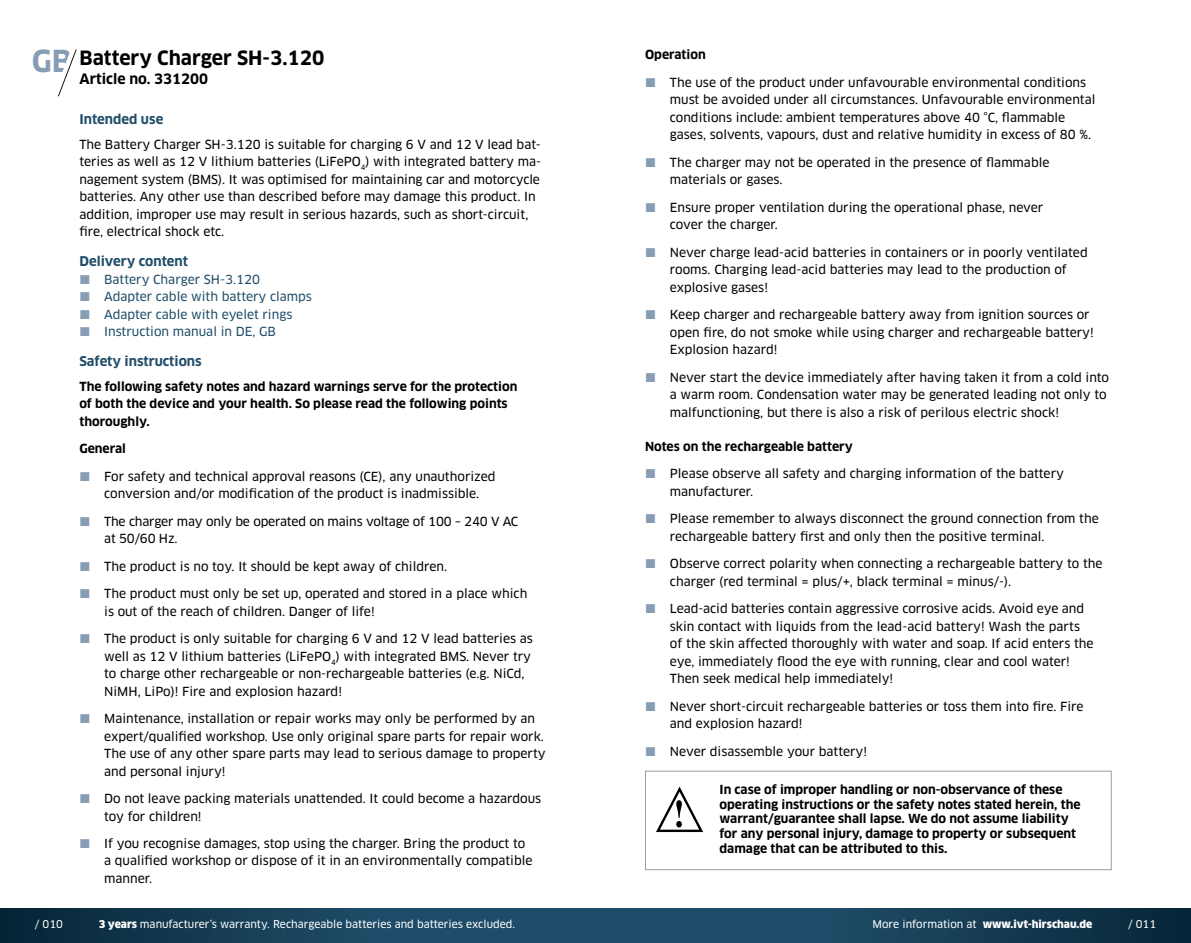
<style>
.page{position:relative;width:1191px;height:943px;background:#fff}
.page>*{position:absolute;margin:0;border:0;box-sizing:border-box;transform-origin:0 0}
.t1{font:700 29.57px "Clan OT";color:#869db4}
.t2{font:700 19.25px "Clan OT";color:#000}
.t3{font:700 14px "Clan OT";color:#000}
.t4{font:700 13.12px "Clan OT";color:#204d69}
.t5{font:12.25px/17.5px "Clan OT News";color:#000}
.t6{font:700 12.25px/14.7px "Clan OT";color:#000}
.t7{font:12.25px/17.5px "Clan OT News";color:#204d69}
.t8{font:10.5px "Clan OT News";color:#fff}
.t9{font:900 10.5px "Clan OT";color:#fff}
.t10{font:10.5px "Clan Pro News";color:#fff}
.s1{font-family:"Clan OT";font-weight:900}
.s2{font-family:"Clan OT News";font-weight:400}
</style>
<div class="page">
<svg style="left:58px;top:49px;width:19px;height:48px"></svg>
<svg style="left:0;top:908px;width:1191px;height:35px;background:#174058"></svg>
<svg style="left:656px;top:786px;width:47px;height:47px"></svg>
<div style="left:645px;top:770px;width:466px;height:100px;border:1px solid #9d9d9c"></div>
<h1 class="t1" style="left:32px;top:44px;width:42px">GB</h1>
<h2 class="t2" style="left:79px;top:46px;width:247px">Battery Charger SH-3.120</h2>
<p class="t3" style="left:79px;top:71px;width:130px">Article no. 331200</p>
<p class="t4" style="left:79px;top:111px;width:85px">Intended use</p>
<p class="t5" style="left:79px;top:135px;width:463px">The Battery Charger SH-3.120 is suitable for charging 6 V and 12 V lead bat&shy;teries as well as 12 V lithium batteries (LiFePO<sub>4</sub>) with integrated battery ma&shy;nagement system (BMS). It was optimised for maintaining car and motorcycle batteries. Any other use than described before may damage this product. In addition, improper use may result in serious hazards, such as short-circuit, fire, electrical shock etc.</p>
<p class="t4" style="left:79px;top:254px;width:110px">Delivery content</p>
<p class="t7" style="left:104px;top:270px;width:209px">Battery Charger SH-3.120<br>Adapter cable with battery clamps<br>Adapter cable with eyelet rings<br>Instruction manual in DE, GB</p>
<p class="t4" style="left:79px;top:353px;width:124px">Safety instructions</p>
<p class="t6" style="left:79px;top:378px;width:439px;line-height:17.5px">The following safety notes and hazard warnings serve for the protection of both the device and your health. So please read the following points thoroughly.</p>
<p class="t6" style="left:79px;top:441px;width:48px">General</p>
<p class="t5" style="left:104px;top:467px;width:393px">For safety and technical approval reasons (CE), any unauthorized conversion and/or modification of the product is inadmissible.</p>
<p class="t5" style="left:104px;top:512px;width:416px">The charger may only be operated on mains voltage of 100 – 240 V AC at 50/60 Hz.</p>
<p class="t5" style="left:104px;top:557px;width:344px">The product is no toy. It should be kept away of children.</p>
<p class="t5" style="left:104px;top:585px;width:424px">The product must only be set up, operated and stored in a place which is out of the reach of children. Danger of life!</p>
<p class="t5" style="left:104px;top:630px;width:430px">The product is only suitable for charging 6 V and 12 V lead batteries as well as 12 V lithium batteries (LiFePO<sub>4</sub>) with integrated BMS. Never try to charge other rechargeable or non-rechargeable batteries (e.g. NiCd, NiMH, LiPo)! Fire and explosion hazard!</p>
<p class="t5" style="left:104px;top:709px;width:443px">Maintenance, installation or repair works may only be performed by an expert/qualified workshop. Use only original spare parts for repair work.<br>The use of any other spare parts may lead to serious damage to property and personal injury!</p>
<p class="t5" style="left:104px;top:789px;width:438px">Do not leave packing materials unattended. It could become a hazardous toy for children!</p>
<p class="t5" style="left:104px;top:834px;width:430px">If you recognise damages, stop using the charger. Bring the product to a qualified workshop or dispose of it in an environmentally compatible manner.</p>
<p class="t6" style="left:645px;top:48px;width:62px">Operation</p>
<p class="t5" style="left:670px;top:73px;width:427px">The use of the product under unfavourable environmental conditions must be avoided under all circumstances. Unfavourable environmental conditions include: ambient temperatures above 40 °C, flammable gases, solvents, vapours, dust and relative humidity in excess of 80 %.</p>
<p class="t5" style="left:670px;top:153px;width:381px">The charger may not be operated in the presence of flammable materials or gases.</p>
<p class="t5" style="left:670px;top:198px;width:375px">Ensure proper ventilation during the operational phase, never cover the charger.</p>
<p class="t5" style="left:670px;top:243px;width:419px">Never charge lead-acid batteries in containers or in poorly ventilated rooms. Charging lead-acid batteries may lead to the production of explosive gases!</p>
<p class="t5" style="left:670px;top:306px;width:425px">Keep charger and rechargeable battery away from ignition sources or open fire, do not smoke while using charger and rechargeable battery!<br>Explosion hazard!</p>
<p class="t5" style="left:670px;top:368px;width:441px">Never start the device immediately after having taken it from a cold into a warm room. Condensation water may be generated leading not only to malfunctioning, but there is also a risk of perilous electric shock!</p>
<p class="t6" style="left:645px;top:439px;width:209px">Notes on the rechargeable battery</p>
<p class="t5" style="left:670px;top:465px;width:395px">Please observe all safety and charging information of the battery manufacturer.</p>
<p class="t5" style="left:670px;top:510px;width:430px">Please remember to always disconnect the ground connection from the rechargeable battery first and only then the positive terminal.</p>
<p class="t5" style="left:670px;top:555px;width:434px">Observe correct polarity when connecting a rechargeable battery to the charger (red terminal = plus/+, black terminal = minus/-).</p>
<p class="t5" style="left:670px;top:600px;width:425px">Lead-acid batteries contain aggressive corrosive acids. Avoid eye and skin contact with liquids from the lead-acid battery! Wash the parts of the skin affected thoroughly with water and soap. If acid enters the eye, immediately flood the eye with running, clear and cool water!<br>Then seek medical help immediately!</p>
<p class="t5" style="left:670px;top:697px;width:415px">Never short-circuit rechargeable batteries or toss them into fire. Fire and explosion hazard!</p>
<p class="t5" style="left:670px;top:742px;width:199px">Never disassemble your battery!</p>
<p class="t6" style="left:719px;top:782px;width:362px">In case of improper handling or non-observance of these operating instructions or the safety notes stated herein, the warrant/guarantee shall lapse. We do not assume liability for any personal injury, damage to property or subsequent damage that can be attributed to this.</p>
<p class="t10" style="left:35px;top:917px;width:30px">/ 010</p>
<p class="t8" style="left:99px;top:917px;width:418px"><span class="s1">3 years</span> manufacturer’s warranty. Rechargeable batteries and batteries excluded.</p>
<p class="t9" style="left:872px;top:917px;width:221px"><span class="s2">More information at</span> www.ivt-hirschau.de</p>
<p class="t10" style="left:1128px;top:917px;width:30px">/ 011</p>
</div>
